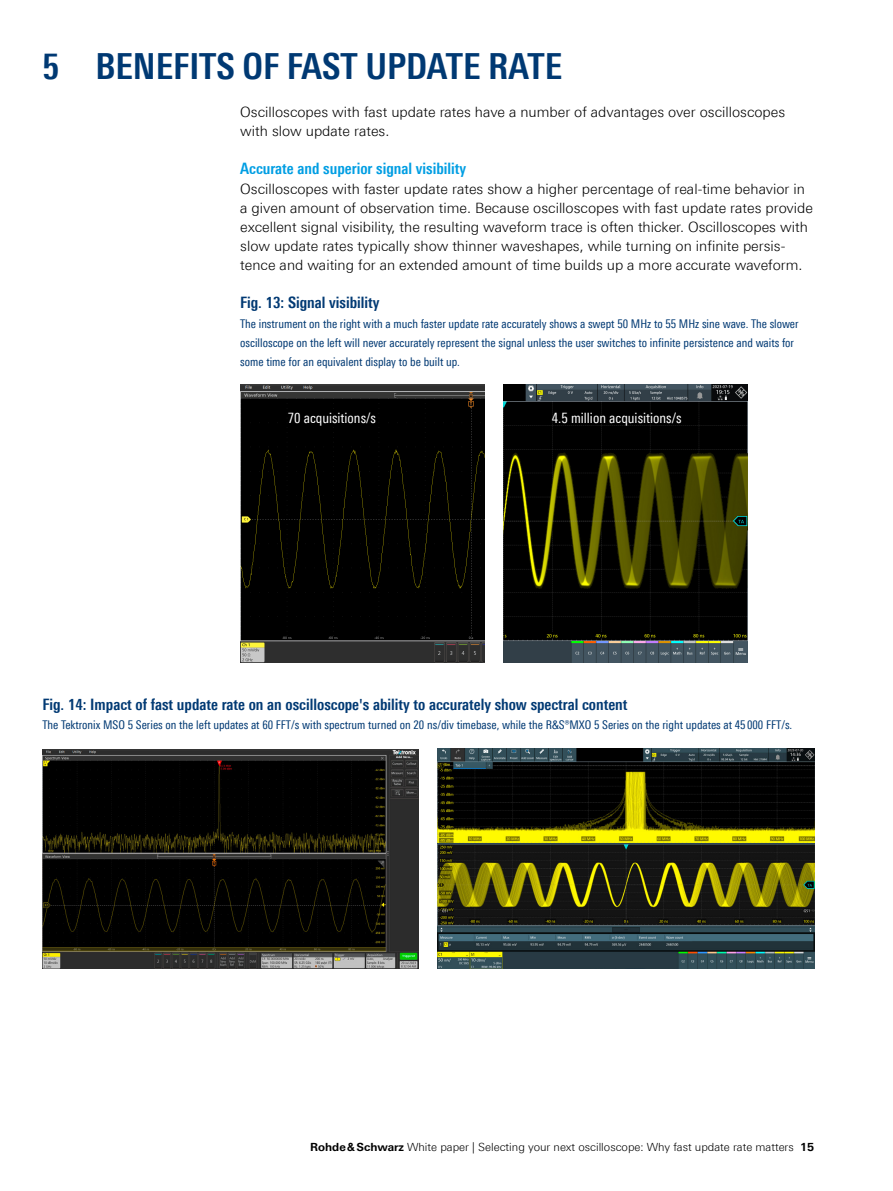
<style>
.page{position:relative;width:893px;height:1191px;background:#fff}
.page>*{position:absolute;margin:0;border:0;box-sizing:border-box;transform-origin:0 0}
.t1{font:700 condensed 36px "Linotype Universfor RS";color:#003973}
.Grafik_Tabelle_Überschrift{font:700 condensed 15.75px "Linotype Universfor RS";color:#003973}
.Absatzfett_cyan{font:700 condensed 15.75px "Linotype Universfor RS";color:#009ee3}
.Grafik_Tabelle_Überschrift_ohne_Nummerie{font:700 condensed 15.75px "Linotype Universfor RS";color:#003973}
.Haupttext_ohne_Abstand{font:300 14.25px/19.2px "Linotype Universfor RS";color:#000}
.Haupttext{font:300 14.25px/19.2px "Linotype Universfor RS";color:#000}
.Grafiktext_9_5_pt_weiss{font:condensed 14.25px "Linotype Universfor RS";color:#fff}
.Bildunterschrift{font:condensed 12px/19.2px "Linotype Universfor RS";color:#003973}
.Bildunterschrift_ohne_Einzug{font:condensed 12px "Linotype Universfor RS";color:#003973}
.t2{font:300 11.25px "Linotype Universfor RS";color:#000}
.s1{font-weight:700}
</style>
<div class="page">
<img style="left:240px;top:385px;width:245px;height:277px">
<img style="left:503px;top:385px;width:245px;height:277px">
<img style="left:43px;top:749px;width:376px;height:219px">
<img style="left:437px;top:748px;width:377px;height:220px">
<p class="t1" style="left:43px;top:44px;width:521px">5 BENEFITS OF FAST UPDATE RATE</p>
<p class="Haupttext" style="left:240px;top:102px;width:546px">Oscilloscopes with fast update rates have a number of advantages over oscilloscopes with slow update rates.</p>
<p class="Absatzfett_cyan" style="left:240px;top:159px;width:227px">Accurate and superior signal visibility</p>
<p class="Haupttext_ohne_Abstand" style="left:240px;top:179px;width:574px">Oscilloscopes with faster update rates show a higher percentage of real-time behavior in a given amount of observation time. Because oscilloscopes with fast update rates provide excellent signal visibility, the resulting waveform trace is often thicker. Oscilloscopes with slow update rates typically show thinner waveshapes, while turning on infinite persis&shy;tence and waiting for an extended amount of time builds up a more accurate waveform.</p>
<p class="Grafik_Tabelle_Überschrift_ohne_Nummerie" style="left:240px;top:293px;width:141px">Fig. 13: Signal visibility</p>
<p class="Bildunterschrift" style="left:240px;top:313px;width:560px">The instrument on the right with a much faster update rate accurately shows a swept 50 MHz to 55 MHz sine wave. The slower oscilloscope on the left will never accurately represent the signal unless the user switches to infinite persistence and waits for some time for an equivalent display to be built up.</p>
<p class="Grafiktext_9_5_pt_weiss" style="left:288px;top:410px;width:90px">70 acquisitions/s</p>
<p class="Grafiktext_9_5_pt_weiss" style="left:552px;top:410px;width:131px">4.5 million acquisitions/s</p>
<p class="Grafik_Tabelle_Überschrift" style="left:43px;top:695px;width:586px">Fig. 14: Impact of fast update rate on an oscilloscope's ability to accurately show spectral content</p>
<p class="Bildunterschrift_ohne_Einzug" style="left:43px;top:718px;width:751px">The Tektronix MSO 5 Series on the left updates at 60 FFT/s with spectrum turned on 20 ns/div timebase, while the R&amp;S®MXO 5 Series on the right updates at 45 000 FFT/s.</p>
<p class="t2" style="left:310px;top:1140px;width:506px"><span class="s1">Rohde&amp;Schwarz</span> White paper | Selecting your next oscilloscope: Why fast update rate matters <span class="s1">15</span></p>
</div>
